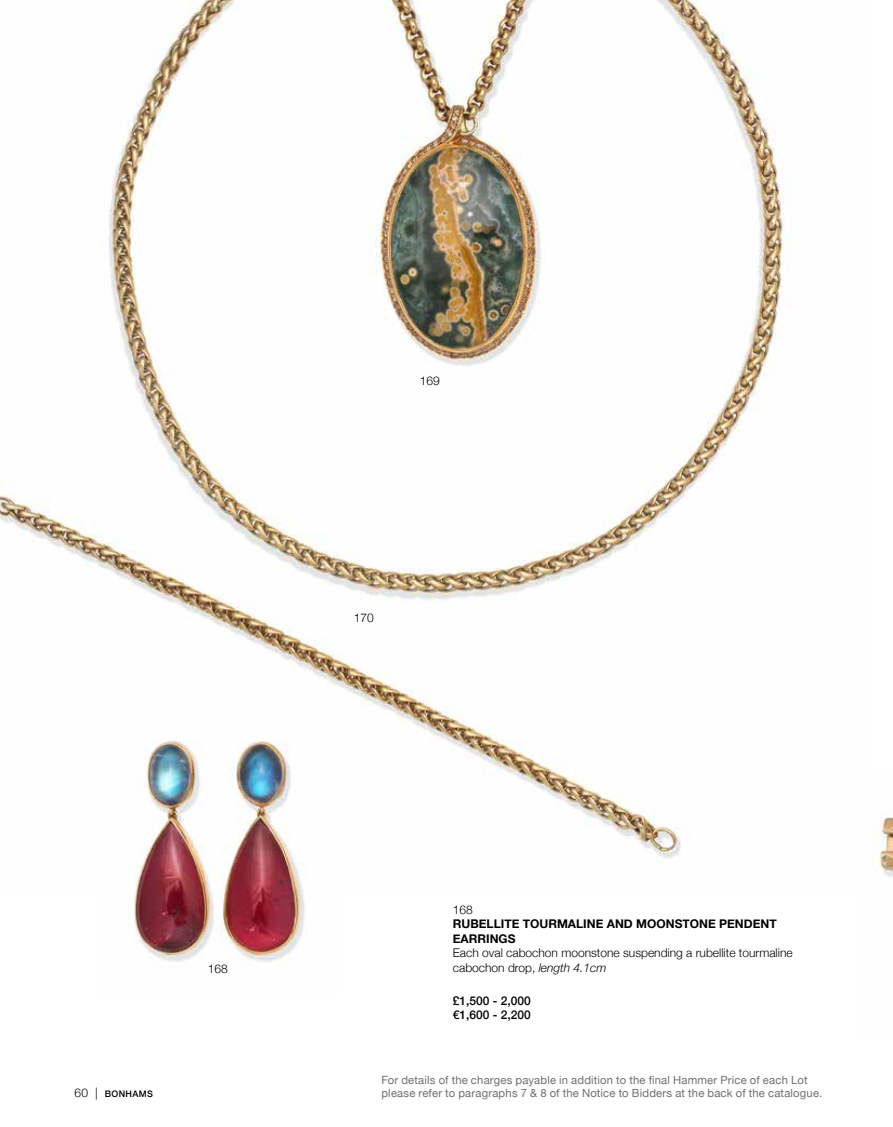
<style>
.page{position:relative;width:893px;height:1127px;background:#fff}
.page>*{position:absolute;margin:0;border:0;box-sizing:border-box;transform-origin:0 0}
.t1{font:300 12px/14.4px "Helvetica Neue";color:#000}
.t2{font:700 12px/14.4px "Helvetica Neue";color:#000}
.t3{font:500 12px/14.4px "Helvetica Neue";color:#000}
.t4{font:11.25px "Helvetica Neue";letter-spacing:.015em;color:#6f6f6f}
.t5{font:500 9px "Helvetica Neue";letter-spacing:.035em;color:#000}
.s1{font-style:italic}
.s2{font-weight:300;font-size:12px}
</style>
<div class="page">
<img style="left:0;top:0;width:793px;height:862px">
<img style="left:351px;top:0;width:216px;height:378px">
<img style="left:100px;top:707px;width:238px;height:256px">
<img style="left:875px;top:817px;width:18px;height:60px">
<p class="t1" style="left:208px;top:961px;width:22px">168</p>
<p class="t1" style="left:420px;top:372px;width:22px">169</p>
<p class="t1" style="left:354px;top:610px;width:22px">170</p>
<p class="t1" style="left:453px;top:901px;width:22px">168</p>
<p class="t2" style="left:453px;top:917px;width:325px">RUBELLITE TOURMALINE AND MOONSTONE PENDENT<br>EARRINGS</p>
<p class="t1" style="left:453px;top:945px;width:341px">Each oval cabochon moonstone suspending a rubellite tourmaline cabochon drop, <span class="s1">length 4.1cm</span></p>
<p class="t3" style="left:453px;top:992px;width:80px">£1,500 - 2,000 €1,600 - 2,200</p>
<p class="t4" style="left:381px;top:1072px;width:428px">For details of the charges payable in addition to the final Hammer Price of each Lot</p>
<p class="t5" style="left:74px;top:1087px;width:80px"><span class="s2">60 |</span> BONHAMS</p>
<p class="t4" style="left:381px;top:1085px;width:442px">please refer to paragraphs 7 &amp; 8 of the Notice to Bidders at the back of the catalogue.</p>
</div>
